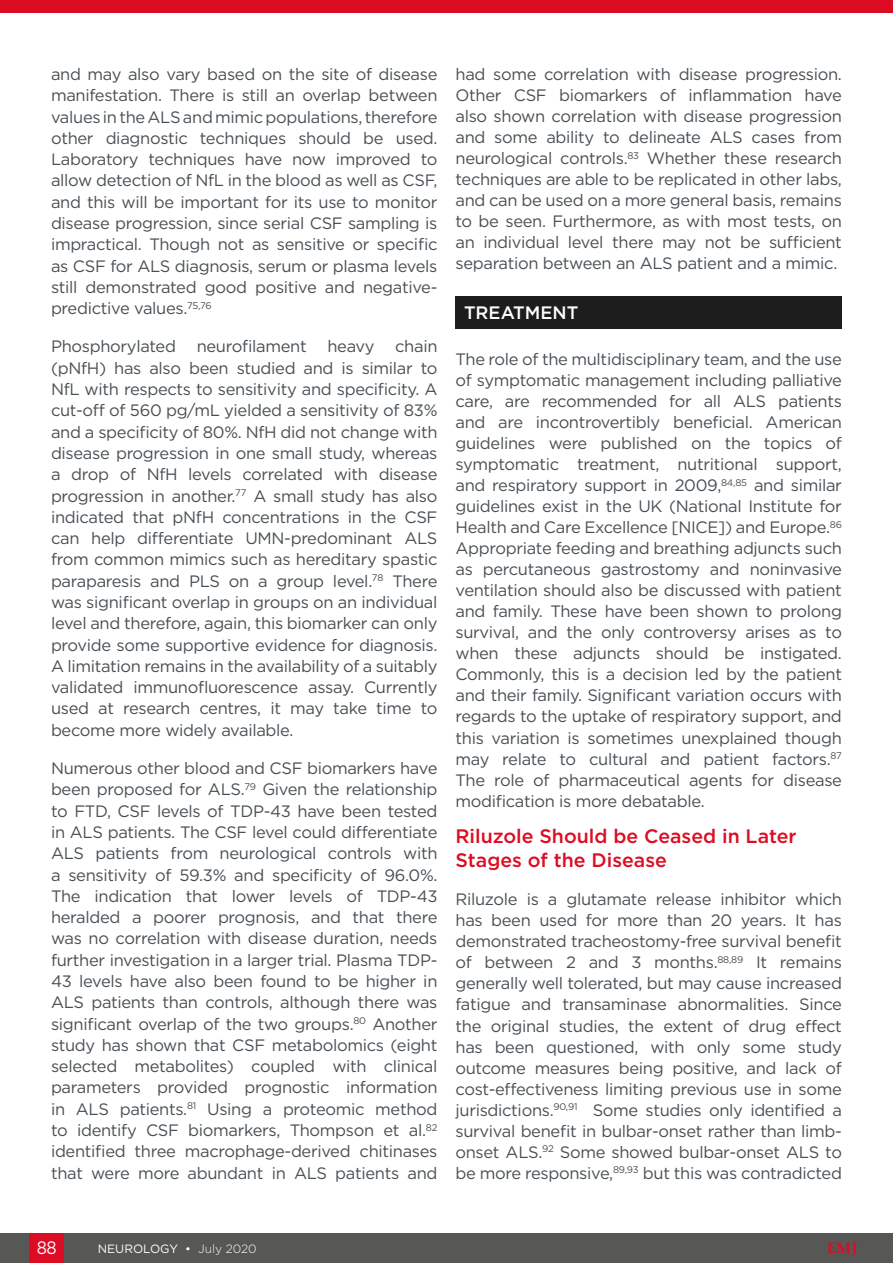
<style>
.page{position:relative;width:893px;height:1263px;background:#fff}
.page>*{position:absolute;margin:0;border:0;box-sizing:border-box;transform-origin:0 0}
.H2__Heading_2{font:500 19.5px/24px "Gotham";color:#dc0c23}
.H1__Heading_1{font:500 18px "Gotham";color:#fff}
.t1{font:18px "Gotham";color:#fff;scale:.9 1}
.Body_Text{font:16.5px/21.3px "Gotham";letter-spacing:-.02em;color:#484f54;text-align:justify}
.t2{font:700 15px "Palatino Linotype";color:#dc0c23}
.t3{font:12px "Gotham";color:#fff}
.s1{font-weight:300}
</style>
<div class="page">
<div style="left:0;top:1233px;width:893px;height:30px;background:#575756"></div>
<div style="left:30px;top:1233px;width:34px;height:30px;background:#dc0c23"></div>
<div style="left:0;top:0;width:893px;height:13px;background:#dc0c23"></div>
<div style="left:455px;top:296px;width:387px;height:33px;background:#1d1d1d"></div>
<p class="Body_Text" style="left:51px;top:63px;width:388px">and may also vary based on the site of disease manifestation. There is still an overlap between values in the ALS and mimic populations, therefore other diagnostic techniques should be used.<br>Laboratory techniques have now improved to allow detection of NfL in the blood as well as CSF, and this will be important for its use to monitor disease progression, since serial CSF sampling is impractical. Though not as sensitive or specific as CSF for ALS diagnosis, serum or plasma levels still demonstrated good positive and negative&shy;predictive values.<sup>75,76</sup></p>
<p class="Body_Text" style="left:51px;top:336px;width:126px">Phosphorylated</p>
<p class="Body_Text" style="left:197px;top:336px;width:111px">neurofilament</p>
<p class="Body_Text" style="left:327px;top:336px;width:49px">heavy</p>
<p class="Body_Text" style="left:51px;top:336px;width:388px;text-indent:344px">chain (pNfH) has also been studied and is similar to NfL with respects to sensitivity and specificity. A cut-off of 560 pg/mL yielded a sensitivity of 83% and a specificity of 80%. NfH did not change with disease progression in one small study, whereas a drop of NfH levels correlated with disease progression in another.<sup>77</sup> A small study has also indicated that pNfH concentrations in the CSF can help differentiate UMN-predominant ALS from common mimics such as hereditary spastic paraparesis and PLS on a group level.<sup>78</sup> There was significant overlap in groups on an individual level and therefore, again, this biomarker can only provide some supportive evidence for diagnosis.<br>A limitation remains in the availability of a suitably validated immunofluorescence assay. Currently used at research centres, it may take time to become more widely available.</p>
<p class="Body_Text" style="left:51px;top:757px;width:388px">Numerous other blood and CSF biomarkers have been proposed for ALS.<sup>79</sup> Given the relationship to FTD, CSF levels of TDP-43 have been tested in ALS patients. The CSF level could differentiate ALS patients from neurological controls with a sensitivity of 59.3% and specificity of 96.0%.<br>The indication that lower levels of TDP-43 heralded a poorer prognosis, and that there was no correlation with disease duration, needs further investigation in a larger trial. Plasma TDP-43 levels have also been found to be higher in ALS patients than controls, although there was significant overlap of the two groups.<sup>80</sup> Another study has shown that CSF metabolomics (eight selected metabolites) coupled with clinical parameters provided prognostic information in ALS patients.<sup>81</sup> Using a proteomic method to identify CSF biomarkers, Thompson et al.<sup>82 </sup>identified three macrophage-derived chitinases that were more abundant in ALS patients and</p>
<p class="Body_Text" style="left:455px;top:63px;width:388px">had some correlation with disease progression.<br>Other CSF biomarkers of inflammation have also shown correlation with disease progression and some ability to delineate ALS cases from neurological controls.<sup>83</sup> Whether these research techniques are able to be replicated in other labs, and can be used on a more general basis, remains to be seen. Furthermore, as with most tests, on an individual level there may not be sufficient separation between an ALS patient and a mimic.</p>
<p class="H1__Heading_1" style="left:464px;top:300px;width:116px">TREATMENT</p>
<p class="Body_Text" style="left:455px;top:348px;width:388px">The role of the multidisciplinary team, and the use of symptomatic management including palliative care, are recommended for all ALS patients and are incontrovertibly beneficial. American guidelines were published on the topics of symptomatic treatment, nutritional support, and respiratory support in 2009,<sup>84,85</sup> and similar guidelines exist in the UK (National Institute for Health and Care Excellence [NICE]) and Europe.<sup>86<br></sup>Appropriate feeding and breathing adjuncts such as percutaneous gastrostomy and noninvasive ventilation should also be discussed with patient and family. These have been shown to prolong survival, and the only controversy arises as to when these adjuncts should be instigated.<br>Commonly, this is a decision led by the patient and their family. Significant variation occurs with regards to the uptake of respiratory support, and this variation is sometimes unexplained though may relate to cultural and patient factors.<sup>87<br></sup>The role of pharmaceutical agents for disease modification is more debatable.</p>
<p class="H2__Heading_2" style="left:455px;top:824px;width:343px">Riluzole Should be Ceased in Later<br>Stages of the Disease</p>
<p class="Body_Text" style="left:455px;top:889px;width:388px">Riluzole is a glutamate release inhibitor which has been used for more than 20 years. It has demonstrated tracheostomy-free survival benefit of between 2 and 3 months.<sup>88,89</sup> It remains generally well tolerated, but may cause increased fatigue and transaminase abnormalities. Since the original studies, the extent of drug effect has been questioned, with only some study outcome measures being positive, and lack of cost-effectiveness limiting previous use in some jurisdictions.<sup>90,91</sup> Some studies only identified a survival benefit in bulbar-onset rather than limb&shy;onset ALS.<sup>92</sup> Some showed bulbar-onset ALS to be more responsive,<sup>89,93</sup> but this was contradicted</p>
<p class="t1" style="left:37px;top:1236px;width:24px">88</p>
<p class="t3" style="left:98px;top:1241px;width:160px">NEUROLOGY • <span class="s1">July 2020</span></p>
<p class="t2" style="left:827px;top:1238px;width:32px">EMJ</p>
</div>
